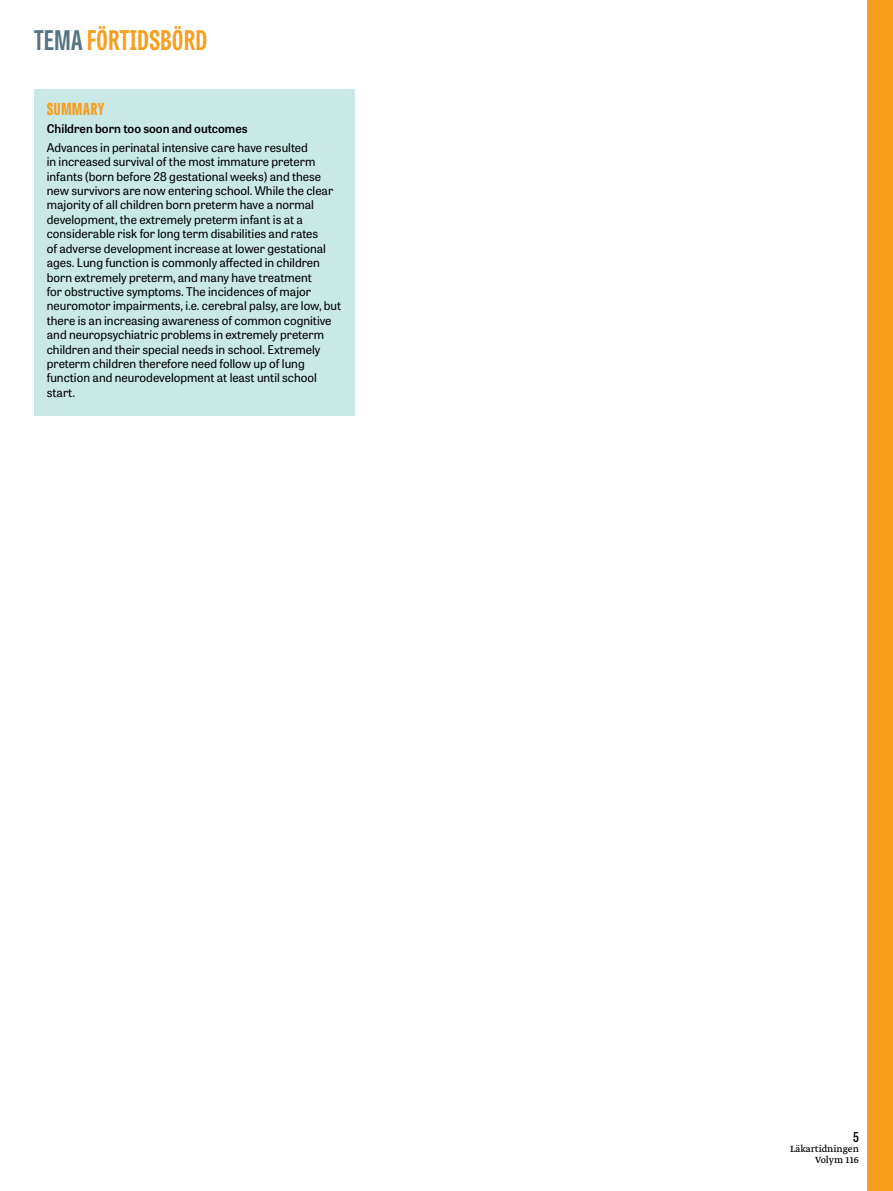
<style>
.page{position:relative;width:893px;height:1191px;background:#fff}
.page>*{position:absolute;margin:0;border:0;box-sizing:border-box;transform-origin:0 0}
.t1{font:700 27px "Tablet Gothic Compressed";letter-spacing:.02em;color:#f99d1c}
.t2{font:800 16.5px "Tablet Gothic Compressed";letter-spacing:.045em;color:#f99d1c}
.t3{font:600 13.5px "Tablet Gothic Condensed";color:#000}
.t4{font:12px/14.4px "Tablet Gothic";color:#000}
.t5{font:600 12px "Tablet Gothic";color:#000}
.t6{font:10.5px/10.5px "Greta Text Pro";color:#000;text-align:right}
.s1{color:#567483}
</style>
<div class="page">
<div style="left:867px;top:0;width:26px;height:1191px;background:#f99d1c"></div>
<div style="left:34px;top:89px;width:321px;height:327px;background:#c9e9e6"></div>
<h1 class="t1" style="left:34px;top:22px;width:175px"><span class="s1">TEMA</span> FÖRTIDSBÖRD</h1>
<h2 class="t2" style="left:47px;top:97px;width:59px">SUMMARY</h2>
<p class="t5" style="left:47px;top:120px;width:202px">Children born too soon and outcomes</p>
<p class="t4" style="left:47px;top:140px;width:296px">Advances in perinatal intensive care have resulted<br>in increased survival of the most immature preterm infants (born before 28 gestational weeks) and these new survivors are now entering school. While the clear majority of all children born preterm have a normal development, the extremely preterm infant is at a considerable risk for long term disabilities and rates<br>of adverse development increase at lower gestational ages. Lung function is commonly affected in children born extremely preterm, and many have treatment<br>for obstructive symptoms. The incidences of major neuromotor impairments, i.e. cerebral palsy, are low, but there is an increasing awareness of common cognitive and neuropsychiatric problems in extremely preterm children and their special needs in school. Extremely preterm children therefore need follow up of lung function and neurodevelopment at least until school start.</p>
<p class="t3" style="left:853px;top:1127px;width:7px">5</p>
<p class="t6" style="left:790px;top:1144px;width:70px">Läkartidningen<br>Volym 116</p>
</div>
